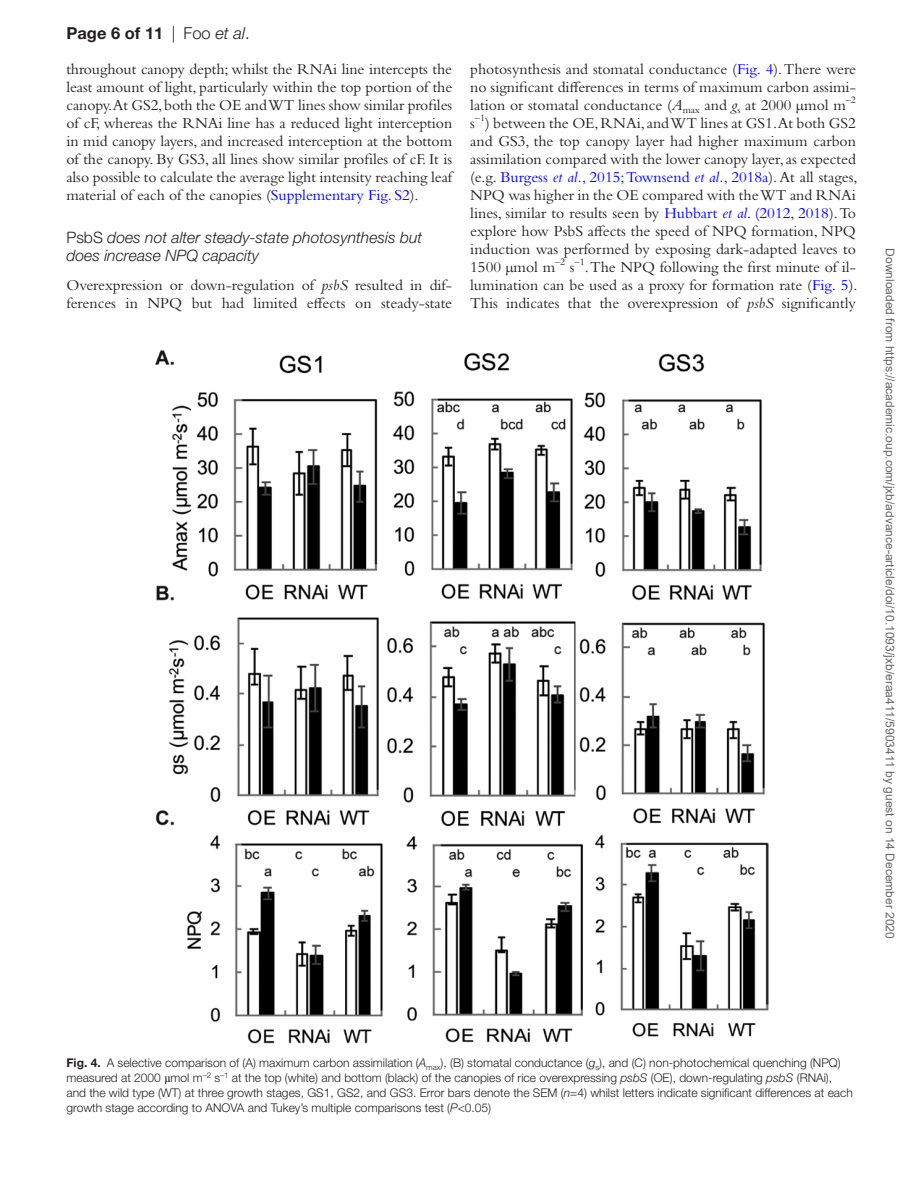
<style>
.page{position:relative;width:919px;height:1187px;background:#fff}
.page>*{position:absolute;margin:0;border:0;box-sizing:border-box;transform-origin:0 0}
.t1{font:700 16.5px "Helvetica Neue LT Std";color:#231f20}
.t2{font:15.75px/18px "Bembo Std";color:#231f20;text-align:justify}
.t3{font:italic 300 15.75px/18px "Helvetica Neue LT Std";color:#231f20}
.t4{font:300 12px/15px "Helvetica Neue LT Std";color:#231f20}
.t5{font:12px "Arial";color:#666}
.s1{font-weight:300}
.s2{font-weight:300;font-style:italic}
.s3{color:#00f}
.s4{font-style:normal}
.s5{font-style:italic}
.s6{font-style:italic;color:#00f}
.s7{font-weight:700}
.s8{font-family:"Gandhari Unicode";font-weight:400}
</style>
<div class="page">
<img style="left:155px;top:350px;width:613px;height:693px">
<p class="t1" style="left:66px;top:23px;width:185px">Page 6 of 11 <span class="s1">| Foo</span> <span class="s2">et al</span><span class="s1">.</span></p>
<p class="t2" style="left:66px;top:59px;width:387px">throughout canopy depth; whilst the RNAi line intercepts the least amount of light, particularly within the top portion of the canopy.At GS2, both the OE and WT lines show similar profiles of cF, whereas the RNAi line has a reduced light interception in mid canopy layers, and increased interception at the bottom of the canopy. By GS3, all lines show similar profiles of cF. It is also possible to calculate the average light intensity reaching leaf material of each of the canopies (<span class="s3">Supplementary Fig. S2</span>).</p>
<p class="t3" style="left:66px;top:228px;width:357px"><span class="s4">PsbS</span> does not alter steady-state photosynthesis but does increase NPQ capacity</p>
<p class="t2" style="left:66px;top:275px;width:387px">Overexpression or down-regulation of <span class="s5">psbS</span> resulted in dif&shy;ferences in NPQ but had limited effects on steady-state</p>
<p class="t2" style="left:470px;top:59px;width:389px">photosynthesis and stomatal conductance (<span class="s3">Fig. 4</span>). There were no significant differences in terms of maximum carbon assimi&shy;lation or stomatal conductance (<span class="s5">A</span><sub>max</sub> and <span class="s5">g</span><sub>s</sub> at 2000 µmol m<sup>–2 </sup>s<sup>–1</sup>) between the OE, RNAi, and WT lines at GS1.At both GS2 and GS3, the top canopy layer had higher maximum carbon assimilation compared with the lower canopy layer, as expected (e.g. <span class="s3">Burgess</span> <span class="s6">et al.</span><span class="s3">, 2015</span>; <span class="s3">Townsend</span> <span class="s6">et al.</span><span class="s3">, 2018a</span>). At all stages, NPQ was higher in the OE compared with the WT and RNAi lines, similar to results seen by <span class="s3">Hubbart</span> <span class="s6">et al</span><span class="s3">. (2012</span>, <span class="s3">2018</span>). To explore how PsbS affects the speed of NPQ formation, NPQ induction was performed by exposing dark-adapted leaves to 1500 µmol m<sup>–2</sup> s<sup>–1</sup>. The NPQ following the first minute of il&shy;lumination can be used as a proxy for formation rate (<span class="s3">Fig. 5</span>).<br>This indicates that the overexpression of <span class="s5">psbS</span> significantly</p>
<p class="t5" style="left:894px;top:248px;width:692px;rotate:90deg">Downloaded from https://academic.oup.com/jxb/advance-article/doi/10.1093/jxb/eraa411/5903411 by guest on 14 December 2020</p>
<p class="t4" style="left:66px;top:1055px;width:787px"><span class="s7">Fig. 4.</span> A selective comparison of (A) maximum carbon assimilation (<span class="s5">A</span><sub>max</sub>), (B) stomatal conductance (<span class="s5">g</span><sub>s</sub>), and (C) non-photochemical quenching (NPQ) measured at 2000 <span class="s8">µ</span>mol m<sup>–2</sup> s<sup>–1</sup> at the top (white) and bottom (black) of the canopies of rice overexpressing <span class="s5">psbS</span> (OE), down-regulating <span class="s5">psbS</span> (RNAi), and the wild type (WT) at three growth stages, GS1, GS2, and GS3. Error bars denote the SEM (<span class="s5">n</span>=4) whilst letters indicate significant differences at each growth stage according to ANOVA and Tukey’s multiple comparisons test (<span class="s5">P</span>&lt;0.05)</p>
</div>
